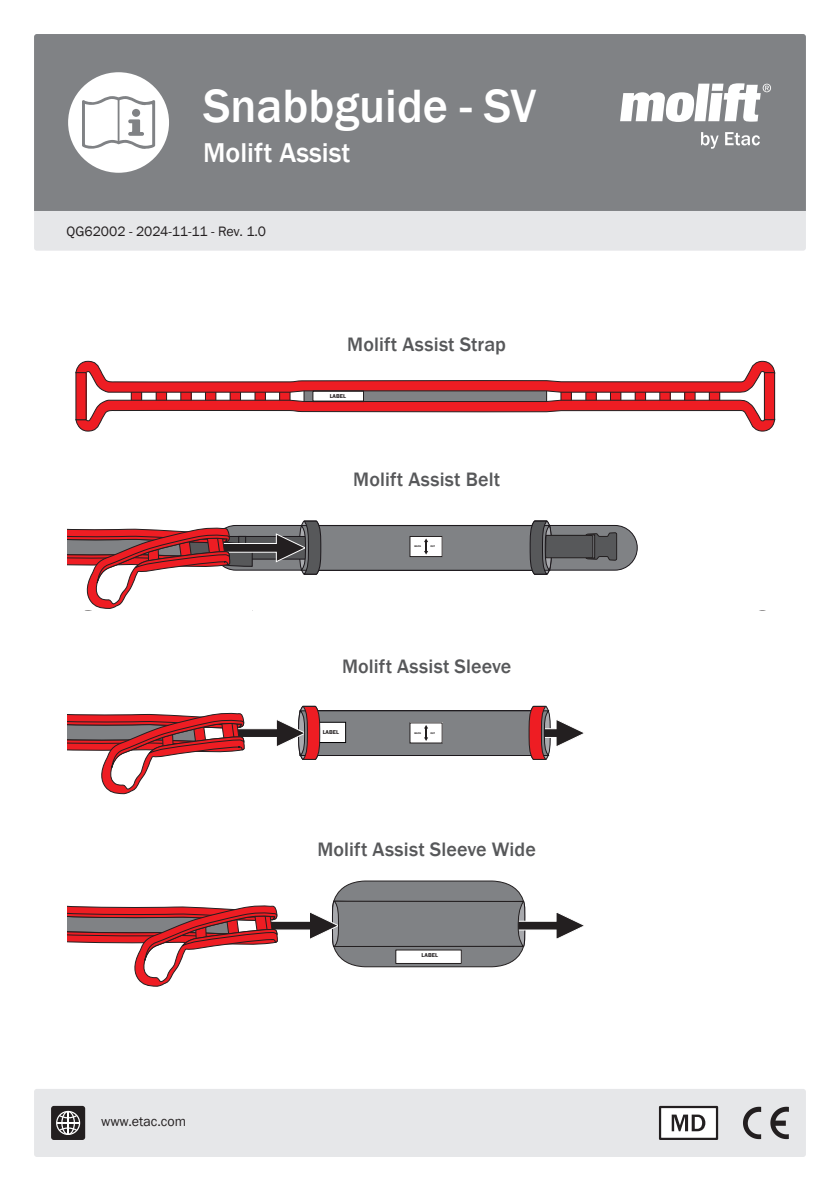
<style>
.page{position:relative;width:840px;height:1191px;background:#fff}
.page>*{position:absolute;margin:0;border:0;box-sizing:border-box;transform-origin:0 0}
.User_manual_-_Header__1{font:500 48px "Franklin Gothic";color:#fff}
.Product_name_-_Sub_header__1{font:500 28px "Franklin Gothic";color:#fff}
._2_-_Device_Overview_-_Header{font:500 20px "Franklin Gothic";letter-spacing:.01em;color:#57585a}
._1_-_Modelnumber_and_revision__frontpage{font:14px "Franklin Gothic";color:#231f20}
.t1{font:600 5.8px "Franklin Gothic";color:#231f20}
.t2{font:600 2.6px "Franklin Gothic";color:#231f20}
</style>
<div class="page">
<div style="left:213px;top:525px;width:424px;height:45px;background:#808285;border-radius:22px"></div>
<svg style="left:67px;top:520px;width:550px;height:89px"></svg>
<svg style="left:67px;top:880px;width:517px;height:107px"></svg>
<svg style="left:67px;top:705px;width:517px;height:89px"></svg>
<div style="left:304px;top:388px;width:242px;height:15px;background:#808285"></div>
<div style="left:131px;top:388px;width:11px;height:15px;background:#ee1d23"></div>
<div style="left:131px;top:388px;width:11px;height:15px;border:1px solid #231f20"></div>
<div style="left:156px;top:388px;width:10px;height:15px;background:#ee1d23"></div>
<div style="left:156px;top:388px;width:11px;height:15px;border:1px solid #231f20"></div>
<div style="left:181px;top:388px;width:10px;height:15px;background:#ee1d23"></div>
<div style="left:230px;top:388px;width:10px;height:15px;background:#ee1d23"></div>
<div style="left:229px;top:388px;width:12px;height:15px;border:1px solid #231f20"></div>
<div style="left:205px;top:388px;width:11px;height:15px;background:#ee1d23"></div>
<div style="left:205px;top:388px;width:11px;height:15px;border:1px solid #231f20"></div>
<div style="left:255px;top:388px;width:10px;height:15px;background:#ee1d23"></div>
<div style="left:279px;top:388px;width:11px;height:15px;background:#ee1d23"></div>
<div style="left:279px;top:388px;width:11px;height:15px;border:1px solid #231f20"></div>
<div style="left:560px;top:388px;width:11px;height:15px;background:#ee1d23"></div>
<div style="left:585px;top:388px;width:11px;height:15px;background:#ee1d23"></div>
<div style="left:610px;top:388px;width:10px;height:15px;background:#ee1d23"></div>
<div style="left:609px;top:388px;width:12px;height:15px;border:1px solid #231f20"></div>
<div style="left:659px;top:388px;width:10px;height:15px;background:#ee1d23"></div>
<div style="left:634px;top:388px;width:11px;height:15px;background:#ee1d23"></div>
<div style="left:684px;top:388px;width:10px;height:15px;background:#ee1d23"></div>
<div style="left:684px;top:388px;width:11px;height:15px;border:1px solid #231f20"></div>
<div style="left:709px;top:388px;width:10px;height:15px;background:#ee1d23"></div>
<div style="left:708px;top:388px;width:11px;height:15px;border:1px solid #231f20"></div>
<div style="left:76px;top:373px;width:10px;height:47px;background:#ee1d23"></div>
<div style="left:764px;top:373px;width:10px;height:47px;background:#ee1d23"></div>
<div style="left:763px;top:372px;width:11px;height:48px;border:1px solid #231f20"></div>
<div style="left:313px;top:391px;width:50px;height:10px;background:#fff"></div>
<div style="left:312px;top:391px;width:51px;height:10px;border:1px solid #231f20"></div>
<svg style="left:75px;top:360px;width:700px;height:33px"></svg>
<svg style="left:75px;top:399px;width:700px;height:33px"></svg>
<div style="left:34px;top:211px;width:771px;height:40px;background:#e6e7e9"></div>
<div style="left:34px;top:34px;width:771px;height:177px;background:#808285"></div>
<div style="left:68px;top:72px;width:101px;height:101px;background:#fff;border-radius:50%"></div>
<svg style="left:82px;top:96px;width:73px;height:53px"></svg>
<div style="left:132px;top:109px;width:8px;height:8px;background:#808285;border-radius:50%"></div>
<hr style="left:118px;top:98px;width:1px;height:46px;background:#808285">
<div style="left:34px;top:1089px;width:771px;height:68px;background:#e6e7e9;border-radius:3px"></div>
<div style="left:658px;top:1107px;width:57px;height:31px;background:#fff;border-radius:3px"></div>
<svg style="left:743px;top:1106px;width:17px;height:33px"></svg>
<svg style="left:770px;top:1106px;width:18px;height:33px"></svg>
<div style="left:658px;top:1105px;width:59px;height:35px;border:2px solid #231f20"></div>
<svg style="left:671px;top:1114px;width:34px;height:17px"></svg>
<div style="left:51px;top:1105px;width:34px;height:35px;background:#231f20;border-radius:3px"></div>
<svg style="left:56px;top:1110px;width:24px;height:25px"></svg>
<svg style="left:619px;top:83px;width:151px;height:39px"></svg>
<svg style="left:700px;top:132px;width:18px;height:17px"></svg>
<svg style="left:724px;top:132px;width:35px;height:13px"></svg>
<p class="User_manual_-_Header__1" style="left:203px;top:77px;width:335px">Snabbguide - SV</p>
<p class="Product_name_-_Sub_header__1" style="left:203px;top:135px;width:149px">Molift Assist</p>
<p class="_1_-_Modelnumber_and_revision__frontpage" style="left:67px;top:222px;width:201px">QG62002 - 2024-11-11 - Rev. 1.0</p>
<p class="_2_-_Device_Overview_-_Header" style="left:347px;top:332px;width:160px">Molift Assist Strap</p>
<p class="t1" style="left:329px;top:392px;width:18px">LABEL</p>
<p class="_2_-_Device_Overview_-_Header" style="left:353px;top:467px;width:148px">Molift Assist Belt</p>
<p class="t2" style="left:414px;top:545px;width:8px">BACK</p>
<p class="t2" style="left:430px;top:545px;width:6px">OUT</p>
<p class="_2_-_Device_Overview_-_Header" style="left:342px;top:653px;width:171px">Molift Assist Sleeve</p>
<p class="t1" style="left:322px;top:728px;width:18px">LABEL</p>
<p class="t2" style="left:414px;top:731px;width:8px">BACK</p>
<p class="t2" style="left:430px;top:731px;width:6px">OUT</p>
<p class="_2_-_Device_Overview_-_Header" style="left:317px;top:837px;width:220px">Molift Assist Sleeve Wide</p>
<p class="t1" style="left:421px;top:952px;width:18px">LABEL</p>
<p class="_1_-_Modelnumber_and_revision__frontpage" style="left:101px;top:1113px;width:87px">www.etac.com</p>
</div>
